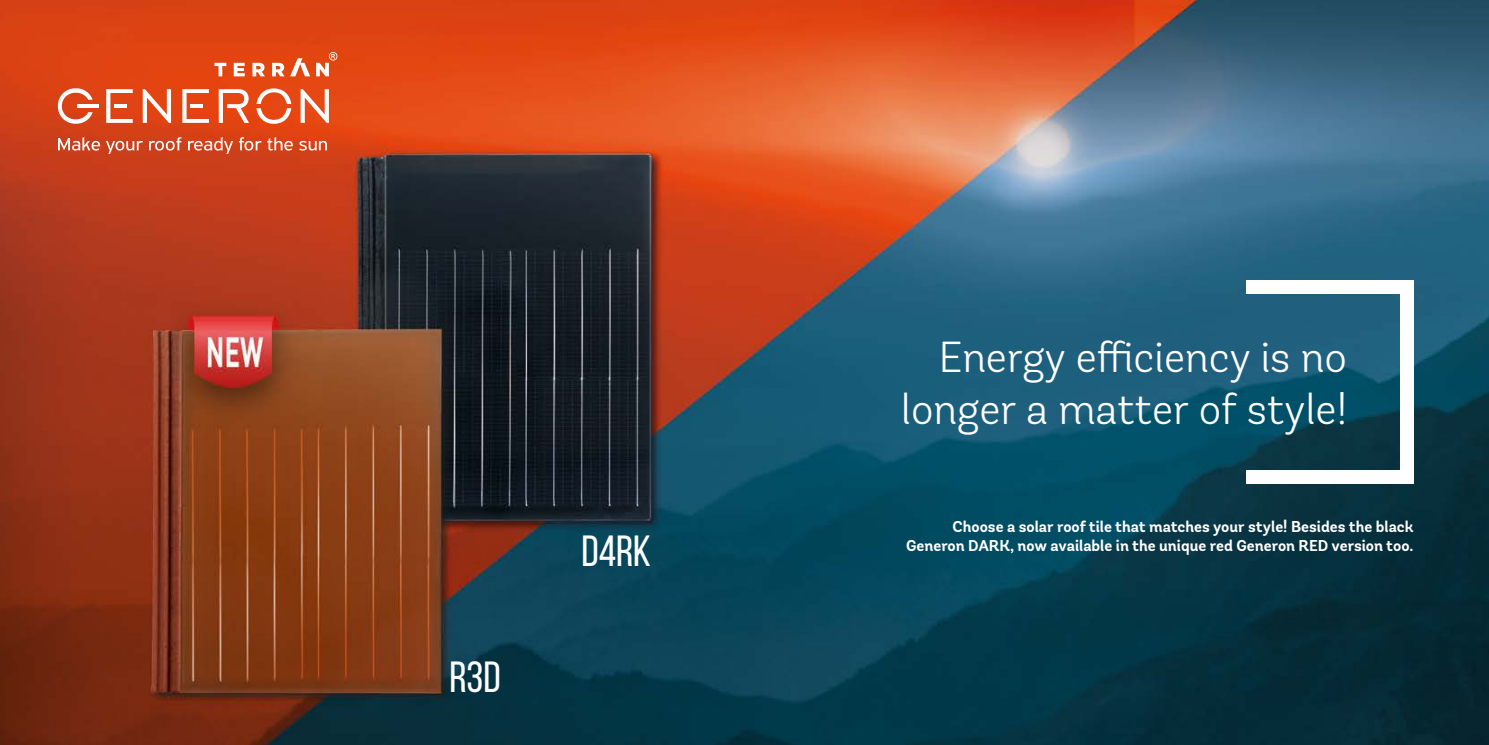
<style>
.page{position:relative;width:1489px;height:745px;background:#fff}
.page>*{position:absolute;margin:0;border:0;box-sizing:border-box;transform-origin:0 0}
.t1{font:43.5px "Bebas Neue";color:#fff}
.t2{font:300 43.38px/52px "Andes Rounded";color:#fff;text-align:right}
.t3{font:700 15.75px/18.9px "Andes Rounded";color:#fff;text-align:right}
</style>
<div class="page">
<img style="left:0;top:0;width:1488px;height:744px">
<svg style="left:256px;top:88px;width:35px;height:36px"></svg>
<svg style="left:300px;top:89px;width:29px;height:34px"></svg>
<svg style="left:143px;top:89px;width:28px;height:34px"></svg>
<hr style="left:77px;top:104px;width:22px;height:4px;background:#fff">
<svg style="left:106px;top:89px;width:27px;height:34px"></svg>
<svg style="left:182px;top:89px;width:27px;height:34px"></svg>
<svg style="left:219px;top:89px;width:30px;height:34px"></svg>
<svg style="left:58px;top:88px;width:35px;height:36px"></svg>
<svg style="left:272px;top:63px;width:12px;height:13px"></svg>
<svg style="left:252px;top:63px;width:13px;height:13px"></svg>
<svg style="left:234px;top:63px;width:11px;height:13px"></svg>
<svg style="left:214px;top:63px;width:12px;height:13px"></svg>
<svg style="left:290px;top:58px;width:20px;height:18px"></svg>
<svg style="left:58px;top:137px;width:42px;height:13px"></svg>
<svg style="left:106px;top:141px;width:37px;height:13px"></svg>
<svg style="left:149px;top:137px;width:32px;height:13px"></svg>
<svg style="left:188px;top:137px;width:45px;height:17px"></svg>
<svg style="left:239px;top:137px;width:22px;height:13px"></svg>
<svg style="left:267px;top:137px;width:26px;height:13px"></svg>
<svg style="left:299px;top:141px;width:28px;height:9px"></svg>
<svg style="left:316px;top:52px;width:21px;height:24px"></svg>
<div style="left:1246px;top:280px;width:167px;height:13px;background:#fff"></div>
<div style="left:1246px;top:470px;width:167px;height:13px;background:#fff"></div>
<div style="left:1400px;top:280px;width:13px;height:203px;background:#fff"></div>
<h1 class="t1" style="left:449px;top:652px;width:53px">R3D</h1>
<h1 class="t1" style="left:581px;top:526px;width:71px">D4RK</h1>
<h2 class="t2" style="left:901px;top:331px;width:447px">Energy efficiency is no longer a matter of style!</h2>
<p class="t3" style="left:906px;top:517px;width:509px">Choose a solar roof tile that matches your style! Besides the black<br>Generon DARK, now available in the unique red Generon RED version too.</p>
</div>
